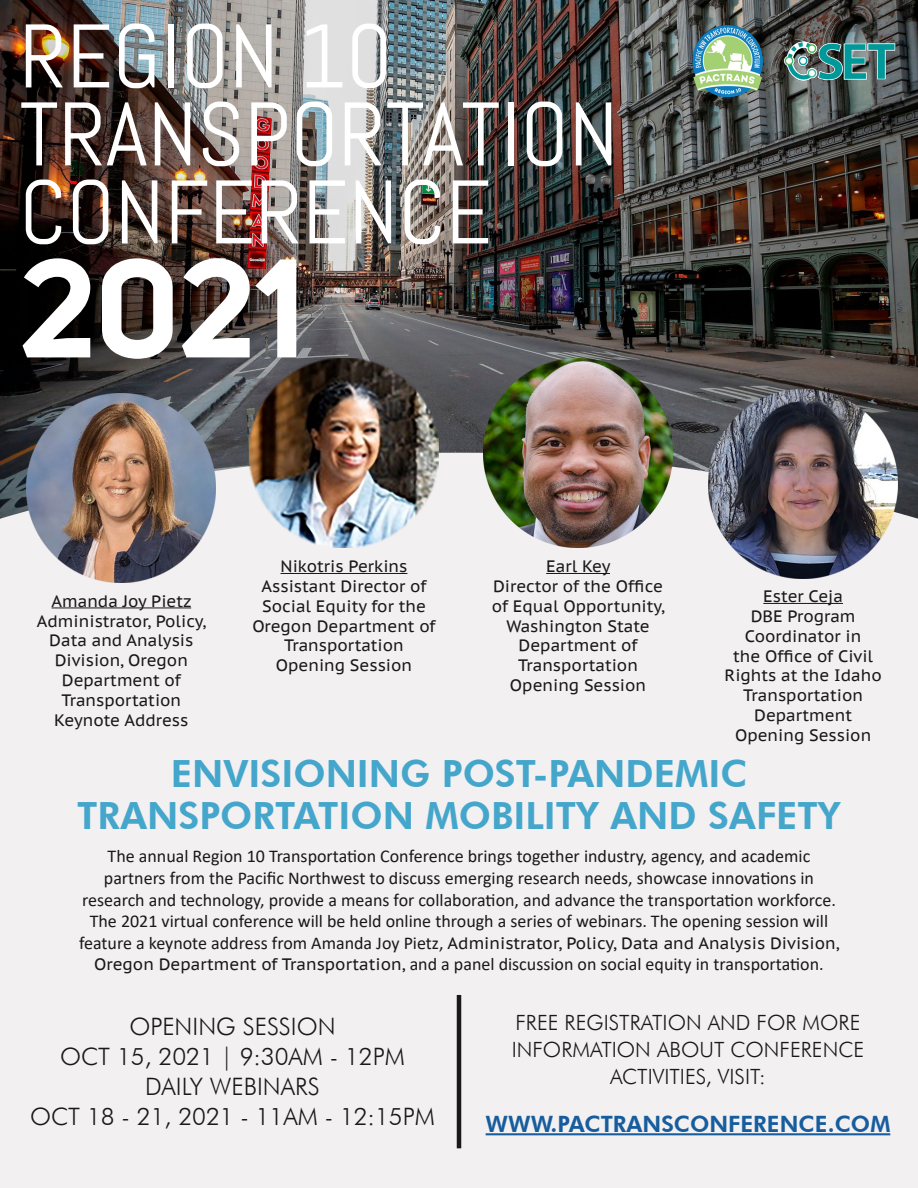
<style>
.page{position:relative;width:918px;height:1188px;background:#fff}
.page>*{position:absolute;margin:0;border:0;box-sizing:border-box;transform-origin:0 0}
.t1{font:700 138px "Uni Sans";color:#fff}
.t2{font:90px "Abel";color:#fff}
.t3{font:800 37.5px/42px "Futura BT";color:#45a6cc;text-align:center}
.t4{font:300 24px "Futura BT";color:#191919}
.t5{font:800 22.5px "Futura BT";color:#175d9e}
.t6{font:300 21px/27px "Futura BT";color:#191919;text-align:center}
.t7{font:18px/21.6px "Calibri";color:#191919;text-align:center}
.t8{font:16.5px/19.8px "PT Sans Caption";color:#191919;text-align:center}
.s1{font-family:"Calibri";font-size:18px}
.s2{font-family:"PT Sans Caption";font-size:16.5px}
</style>
<div class="page">
<img style="left:0;top:0;width:918px;height:453px">
<div style="left:0;top:453px;width:918px;height:735px;background:#f3f0f1"></div>
<img style="left:685px;top:22px;width:218px;height:82px">
<hr style="left:51px;top:608px;width:140px;height:1px;background:#191919">
<hr style="left:281px;top:573px;width:126px;height:1px;background:#191919">
<hr style="left:546px;top:573px;width:64px;height:1px;background:#191919">
<hr style="left:763px;top:603px;width:80px;height:1px;background:#191919">
<hr style="left:457px;top:995px;width:4px;height:153px;background:#191919">
<hr style="left:486px;top:1133px;width:404px;height:2px;background:#175d9e">
<img style="left:27px;top:394px;width:189px;height:189px">
<img style="left:709px;top:389px;width:189px;height:189px">
<img style="left:249px;top:358px;width:189px;height:189px">
<img style="left:484px;top:358px;width:189px;height:189px">
<p class="t2" style="left:20px;top:-1px;width:374px">REGION 10</p>
<p class="t2" style="left:20px;top:77px;width:601px">TRANSPORTATION</p>
<p class="t2" style="left:20px;top:155px;width:474px">CONFERENCE</p>
<p class="t1" style="left:20px;top:223px;width:286px">2021</p>
<p class="t8" style="left:281px;top:556px;width:128px">Nikotris Perkins</p>
<p class="t8" style="left:252px;top:576px;width:185px">Assistant Director of<br>Social Equity for the<br>Oregon Department of<br>Transportation</p>
<p class="t8" style="left:276px;top:655px;width:138px">Opening Session</p>
<p class="t8" style="left:546px;top:556px;width:66px">Earl Key</p>
<p class="t8" style="left:492px;top:576px;width:174px">Director of the Office of Equal Opportunity,<br>Washington State<br>Department of<br>Transportation</p>
<p class="t8" style="left:510px;top:675px;width:138px">Opening Session</p>
<p class="t8" style="left:763px;top:586px;width:81px">Ester Ceja</p>
<p class="t8" style="left:725px;top:606px;width:159px">DBE Program<br>Coordinator in<br>the Office of Civil<br>Rights at the Idaho<br>Transportation<br>Department</p>
<p class="t8" style="left:735px;top:725px;width:138px">Opening Session</p>
<p class="t3" style="left:77px;top:752px;width:765px">ENVISIONING POST-PANDEMIC<br>TRANSPORTATION MOBILITY AND SAFETY</p>
<p class="t7" style="left:82px;top:845px;width:755px">The annual Region 10 Transportation Conference brings together industry, agency, and academic partners from the Pacific Northwest to discuss emerging research needs, showcase innovations in research and technology, provide a means for collaboration, and advance the transportation workforce.<br>The 2021 virtual conference will be held online through a series of webinars. The opening session will</p>
<p class="t8" style="left:79px;top:933px;width:762px"><span class="s1">feature a keynote address from Amanda Joy Pietz,</span> Administrator, Policy, Data and Analysis Division,</p>
<p class="t7" style="left:94px;top:953px;width:731px"><span class="s2">Oregon Department of Transportation,</span> and a panel discussion on social equity in transportation.</p>
<p class="t8" style="left:51px;top:591px;width:142px">Amanda Joy Pietz</p>
<p class="t8" style="left:37px;top:610px;width:171px">Administrator, Policy,<br>Data and Analysis<br>Division, Oregon<br>Department of<br>Transportation</p>
<p class="t8" style="left:54px;top:709px;width:136px">Keynote Address</p>
<p class="t4" style="left:129px;top:1012px;width:208px">OPENING SESSION</p>
<p class="t4" style="left:60px;top:1042px;width:346px">OCT 15, 2021 | 9:30AM - 12PM</p>
<p class="t4" style="left:145px;top:1072px;width:176px">DAILY WEBINARS</p>
<p class="t4" style="left:30px;top:1102px;width:406px">OCT 18 - 21, 2021 - 11AM - 12:15PM</p>
<p class="t6" style="left:512px;top:1009px;width:354px">FREE REGISTRATION AND FOR MORE<br>INFORMATION ABOUT CONFERENCE<br>ACTIVITIES, VISIT:</p>
<p class="t5" style="left:486px;top:1110px;width:406px">WWW.PACTRANSCONFERENCE.COM</p>
</div>
